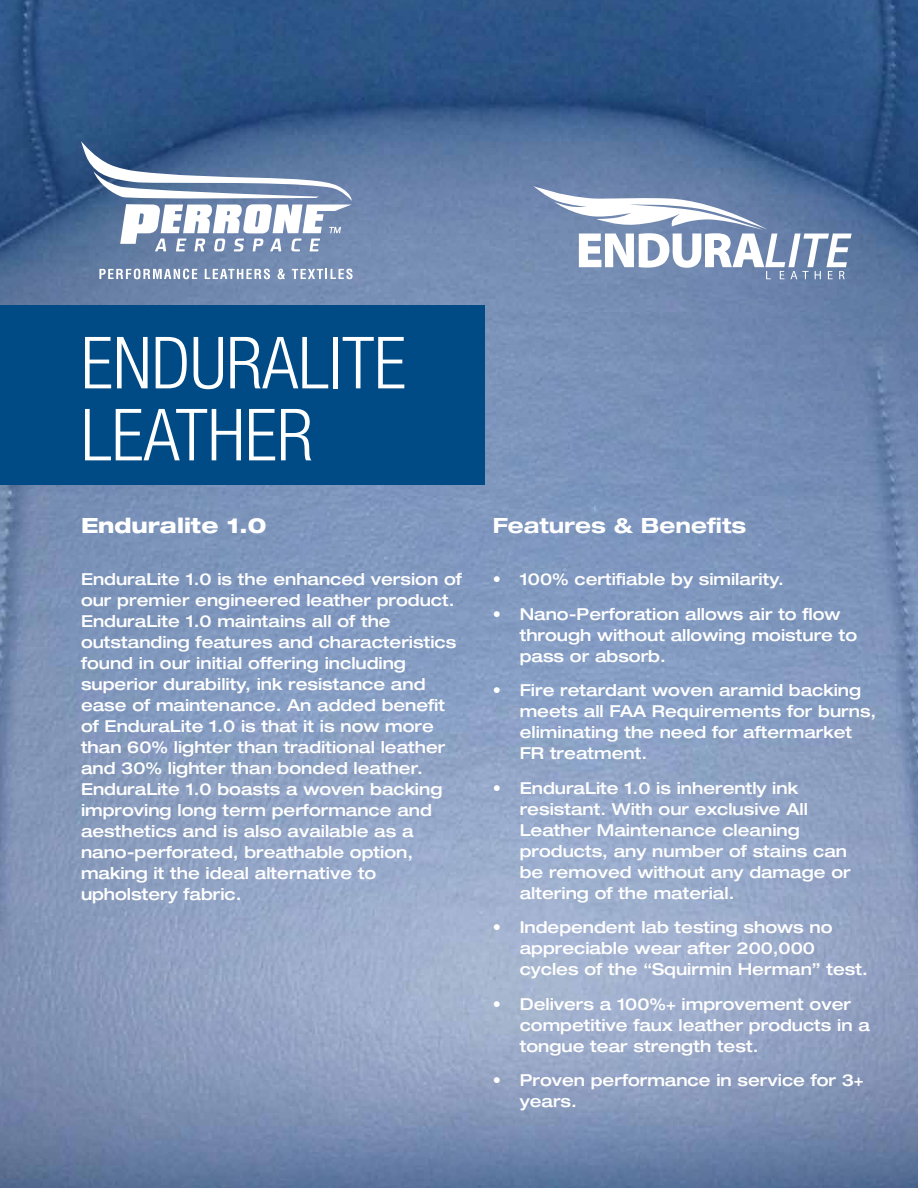
<style>
.page{position:relative;width:918px;height:1188px;background:#fff}
.page>*{position:absolute;margin:0;border:0;box-sizing:border-box;transform-origin:0 0}
.t1{font:300 condensed 72px/72px "Helvetica Neue LT Std";color:#fff}
.t2{font:700 expanded 21px "Helvetica Neue LT Std";color:#fff}
.t3{font:800 expanded 21px "Helvetica Neue LT Std";color:#fff}
.t4{font:500 expanded 16.5px/21px "Helvetica Neue LT Std";color:#fff}
</style>
<div class="page">
<img style="left:0;top:0;width:918px;height:1188px">
<div style="left:0;top:305px;width:484px;height:179px;background:#004a85"></div>
<svg style="left:81px;top:141px;width:271px;height:110px"></svg>
<svg style="left:99px;top:269px;width:98px;height:10px"></svg>
<svg style="left:205px;top:269px;width:65px;height:10px"></svg>
<svg style="left:277px;top:269px;width:8px;height:10px"></svg>
<svg style="left:292px;top:269px;width:61px;height:10px"></svg>
<svg style="left:534px;top:186px;width:318px;height:93px"></svg>
<h1 class="t1" style="left:81px;top:326px;width:327px">ENDURALITE<br>LEATHER</h1>
<p class="t3" style="left:81px;top:512px;width:187px">Enduralite 1.0</p>
<p class="t4" style="left:81px;top:568px;width:382px">EnduraLite 1.0 is the enhanced version of our premier engineered leather product.<br>EnduraLite 1.0 maintains all of the outstanding features and characteristics found in our initial offering including superior durability, ink resistance and ease of maintenance. An added benefit of EnduraLite 1.0 is that it is now more than 60% lighter than traditional leather and 30% lighter than bonded leather.<br>EnduraLite 1.0 boasts a woven backing improving long term performance and aesthetics and is also available as a nano-perforated, breathable option, making it the ideal alternative to upholstery fabric.</p>
<p class="t2" style="left:493px;top:513px;width:255px">Features &amp; Benefits</p>
<p class="t4" style="left:493px;top:568px;width:293px">• 100% certifiable by similarity.</p>
<p class="t4" style="left:520px;top:603px;width:339px;text-indent:-27px">• Nano-Perforation allows air to flow through without allowing moisture to pass or absorb.</p>
<p class="t4" style="left:520px;top:679px;width:358px;text-indent:-27px">• Fire retardant woven aramid backing meets all FAA Requirements for burns, eliminating the need for aftermarket<br>FR treatment.</p>
<p class="t4" style="left:520px;top:777px;width:332px;text-indent:-27px">• EnduraLite 1.0 is inherently ink resistant. With our exclusive All<br>Leather Maintenance cleaning products, any number of stains can be removed without any damage or altering of the material.</p>
<p class="t4" style="left:520px;top:916px;width:350px;text-indent:-27px">• Independent lab testing shows no appreciable wear after 200,000 cycles of the “Squirmin Herman” test.</p>
<p class="t4" style="left:520px;top:993px;width:352px;text-indent:-27px">• Delivers a 100%+ improvement over competitive faux leather products in a tongue tear strength test.</p>
<p class="t4" style="left:520px;top:1069px;width:346px;text-indent:-27px">• Proven performance in service for 3+ years.</p>
</div>
